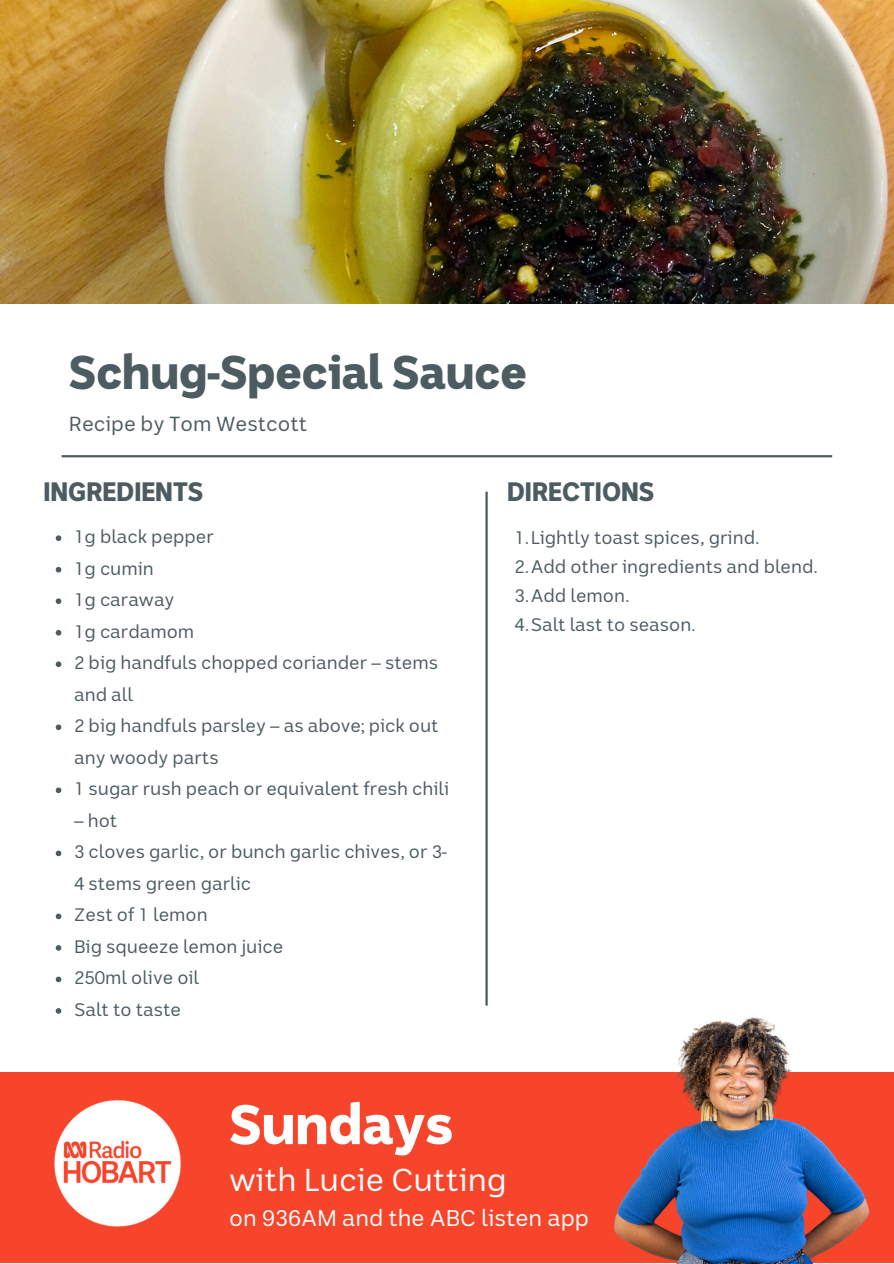
<style>
.page{position:relative;width:894px;height:1264px;background:#fff}
.page>*{position:absolute;margin:0;border:0;box-sizing:border-box;transform-origin:0 0}
.t1{font:900 55.65px "ABC Sans Nova";color:#fff}
.t2{font:900 47.25px "ABC Sans Nova";color:#4d5c61}
.t3{font:31.5px "ABC Sans Nova";color:#fff}
.t4{font:900 26.7px "ABC Sans Nova";color:#4d5c61}
.t5{font:22.65px "ABC Sans Nova";color:#fff}
.t6{font:20.4px "ABC Sans Nova";color:#4d5c61}
.t7{font:18px/31.5px "ABC Sans Nova";color:#4d5c61}
</style>
<div class="page">
<hr style="left:485px;top:491px;width:2px;height:514px;background:#4d5c61">
<hr style="left:62px;top:455px;width:770px;height:2px;background:#4d5c61">
<div style="left:0;top:1072px;width:893px;height:190px;background:#f6452b"></div>
<img style="left:54px;top:1100px;width:127px;height:127px">
<img style="left:592px;top:1016px;width:287px;height:247px">
<img style="left:0;top:0;width:893px;height:303px">
<svg style="left:56px;top:535px;width:5px;height:6px"></svg>
<svg style="left:56px;top:567px;width:5px;height:5px"></svg>
<svg style="left:56px;top:598px;width:5px;height:6px"></svg>
<svg style="left:56px;top:630px;width:5px;height:5px"></svg>
<svg style="left:56px;top:661px;width:5px;height:6px"></svg>
<svg style="left:56px;top:724px;width:5px;height:6px"></svg>
<svg style="left:56px;top:787px;width:5px;height:6px"></svg>
<svg style="left:56px;top:850px;width:5px;height:6px"></svg>
<svg style="left:56px;top:913px;width:5px;height:6px"></svg>
<svg style="left:56px;top:945px;width:5px;height:5px"></svg>
<svg style="left:56px;top:976px;width:5px;height:6px"></svg>
<svg style="left:56px;top:1008px;width:5px;height:5px"></svg>
<p class="t2" style="left:69px;top:344px;width:459px">Schug-Special Sauce</p>
<p class="t6" style="left:69px;top:411px;width:239px">Recipe by Tom Westcott</p>
<h4 class="t4" style="left:43px;top:476px;width:161px">INGREDIENTS</h4>
<h4 class="t7" style="left:74px;top:521px;width:141px">1g black pepper</h4>
<p class="t7" style="left:74px;top:552px;width:81px">1g cumin</p>
<p class="t7" style="left:74px;top:584px;width:102px">1g caraway</p>
<p class="t7" style="left:74px;top:615px;width:122px">1g cardamom</p>
<p class="t7" style="left:74px;top:647px;width:365px">2 big handfuls chopped coriander – stems and all</p>
<p class="t7" style="left:74px;top:710px;width:366px">2 big handfuls parsley – as above; pick out any woody parts</p>
<p class="t7" style="left:74px;top:773px;width:376px">1 sugar rush peach or equivalent fresh chili</p>
<p class="t7" style="left:74px;top:804px;width:45px">– hot</p>
<p class="t7" style="left:74px;top:836px;width:374px">3 cloves garlic, or bunch garlic chives, or 3-<br>4 stems green garlic</p>
<p class="t7" style="left:74px;top:899px;width:135px">Zest of 1 lemon</p>
<p class="t7" style="left:74px;top:930px;width:211px">Big squeeze lemon juice</p>
<p class="t7" style="left:74px;top:962px;width:127px">250ml olive oil</p>
<p class="t7" style="left:74px;top:993px;width:108px">Salt to taste</p>
<p class="t4" style="left:507px;top:475px;width:149px">DIRECTIONS</p>
<p class="t7" style="left:514px;top:521px;width:246px">1.Lightly toast spices, grind.</p>
<p class="t7" style="left:514px;top:550px;width:304px">2.Add other ingredients and blend.</p>
<p class="t7" style="left:514px;top:580px;width:116px">3.Add lemon.</p>
<p class="t7" style="left:514px;top:609px;width:182px">4.Salt last to season.</p>
<h1 class="t1" style="left:229px;top:1091px;width:225px">Sundays</h1>
<h3 class="t3" style="left:229px;top:1160px;width:279px">with Lucie Cutting</h3>
<h5 class="t5" style="left:229px;top:1204px;width:361px">on 936AM and the ABC listen app</h5>
</div>
